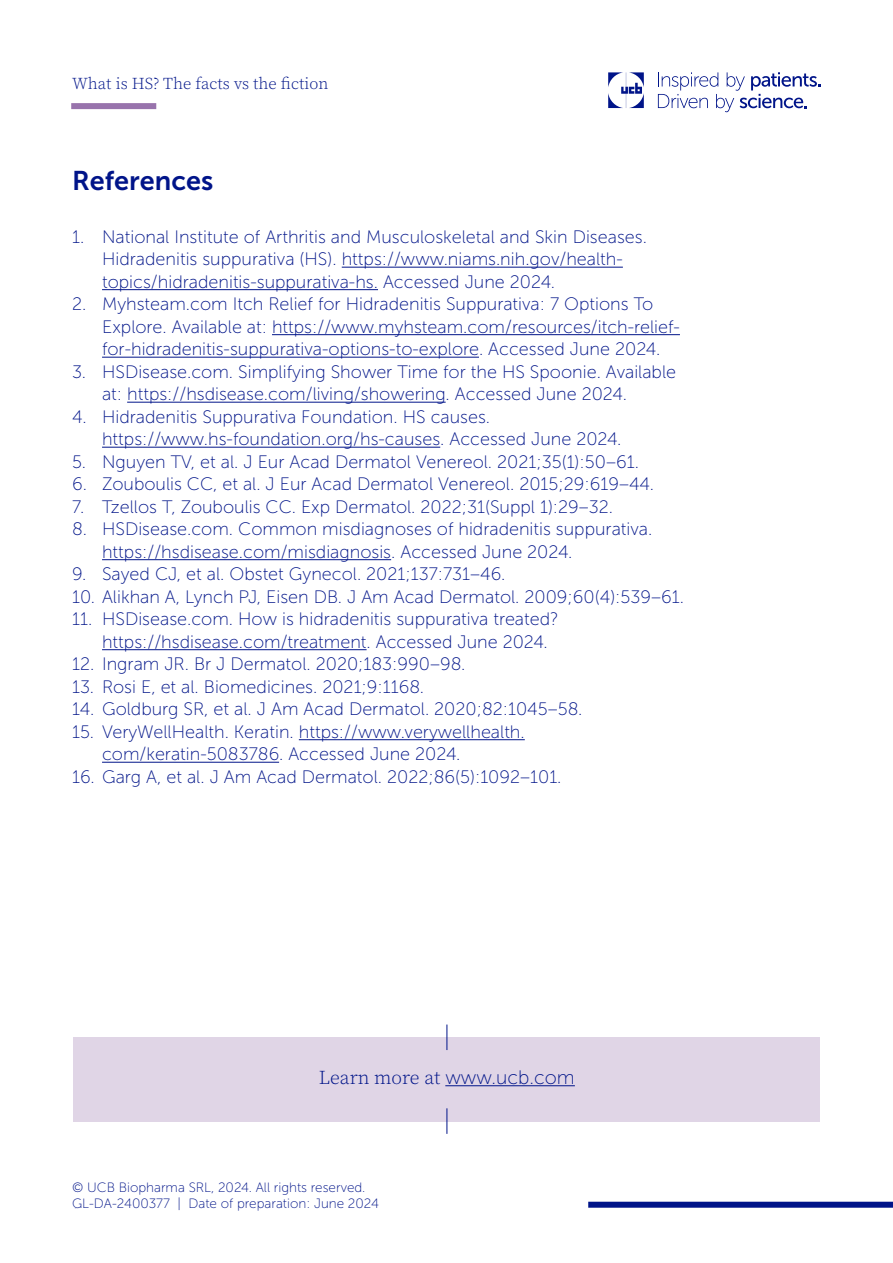
<style>
.page{position:relative;width:893px;height:1263px;background:#fff}
.page>*{position:absolute;margin:0;border:0;box-sizing:border-box;transform-origin:0 0}
.t1{font:27px "Museo Sans 700";color:#001489}
.t2{font:19.5px "Source Serif Variable";color:#001489}
.t3{font:18px/22.5px "Museo Sans 100";color:#001489}
.t4{font:16.5px "Source Serif Variable";color:#001489}
.t5{font:15px "Museo Sans 300";color:#001489}
.t6{font:13.5px/16.2px "Museo Sans 100";color:#001489}
.s1{font-family:"Museo Sans 100"}
</style>
<div class="page">
<div style="left:74px;top:103px;width:79px;height:6px;background:#9873ac"></div>
<div style="left:591px;top:1202px;width:299px;height:6px;background:#001489"></div>
<svg style="left:658px;top:72px;width:163px;height:40px"></svg>
<svg style="left:608px;top:72px;width:36px;height:36px"></svg>
<hr style="left:342px;top:267px;width:281px;height:1px;background:#001489">
<hr style="left:102px;top:289px;width:276px;height:1px;background:#001489">
<hr style="left:272px;top:334px;width:408px;height:1px;background:#001489">
<hr style="left:102px;top:357px;width:377px;height:1px;background:#001489">
<hr style="left:127px;top:402px;width:319px;height:1px;background:#001489">
<hr style="left:102px;top:447px;width:338px;height:1px;background:#001489">
<hr style="left:102px;top:559px;width:289px;height:1px;background:#001489">
<hr style="left:102px;top:649px;width:265px;height:1px;background:#001489">
<hr style="left:299px;top:739px;width:226px;height:1px;background:#001489">
<hr style="left:102px;top:762px;width:177px;height:1px;background:#001489">
<div style="left:74px;top:1037px;width:746px;height:84px;background:#e0d5e6"></div>
<hr style="left:445px;top:1085px;width:130px;height:1px;background:#001489">
<svg style="left:447px;top:1024px;width:1px;height:26px"></svg>
<svg style="left:447px;top:1108px;width:1px;height:26px"></svg>
<p class="t4" style="left:72px;top:73px;width:258px">What is HS? The facts vs the fiction</p>
<h1 class="t1" style="left:72px;top:166px;width:142px">References</h1>
<p class="t3" style="left:102px;top:226px;width:546px;text-indent:-30px">1. National Institute of Arthritis and Musculoskeletal and Skin Diseases.<br>Hidradenitis suppurativa (HS). https://www.niams.nih.gov/health&shy;topics/hidradenitis-suppurativa-hs. Accessed June 2024.</p>
<p class="t3" style="left:102px;top:293px;width:579px;text-indent:-30px">2. Myhsteam.com Itch Relief for Hidradenitis Suppurativa: 7 Options To<br>Explore. Available at: https://www.myhsteam.com/resources/itch-relief&shy;for-hidradenitis-suppurativa-options-to-explore. Accessed June 2024.</p>
<p class="t3" style="left:102px;top:361px;width:576px;text-indent:-30px">3. HSDisease.com. Simplifying Shower Time for the HS Spoonie. Available at: https://hsdisease.com/living/showering. Accessed June 2024.</p>
<p class="t3" style="left:102px;top:406px;width:521px;text-indent:-30px">4. Hidradenitis Suppurativa Foundation. HS causes. https://www.hs-foundation.org/hs-causes. Accessed June 2024.</p>
<p class="t3" style="left:72px;top:451px;width:568px">5. Nguyen TV, et al. J Eur Acad Dermatol Venereol. 2021;35(1):50–61.</p>
<p class="t3" style="left:72px;top:473px;width:583px">6. Zouboulis CC, et al. J Eur Acad Dermatol Venereol. 2015;29:619–44.</p>
<p class="t3" style="left:72px;top:496px;width:542px">7. Tzellos T, Zouboulis CC. Exp Dermatol. 2022;31(Suppl 1):29–32.</p>
<p class="t3" style="left:102px;top:518px;width:552px;text-indent:-30px">8. HSDisease.com. Common misdiagnoses of hidradenitis suppurativa. https://hsdisease.com/misdiagnosis. Accessed June 2024.</p>
<p class="t3" style="left:72px;top:563px;width:435px">9. Sayed CJ, et al. Obstet Gynecol. 2021;137:731–46.</p>
<p class="t3" style="left:72px;top:586px;width:613px">10. Alikhan A, Lynch PJ, Eisen DB. J Am Acad Dermatol. 2009;60(4):539–61.</p>
<p class="t3" style="left:102px;top:608px;width:458px;text-indent:-30px">11. HSDisease.com. How is hidradenitis suppurativa treated? https://hsdisease.com/treatment. Accessed June 2024.</p>
<p class="t3" style="left:72px;top:653px;width:395px">12. Ingram JR. Br J Dermatol. 2020;183:990–98.</p>
<p class="t3" style="left:72px;top:676px;width:353px">13. Rosi E, et al. Biomedicines. 2021;9:1168.</p>
<p class="t3" style="left:72px;top:698px;width:512px">14. Goldburg SR, et al. J Am Acad Dermatol. 2020;82:1045–58.</p>
<p class="t3" style="left:102px;top:721px;width:424px;text-indent:-30px">15. VeryWellHealth. Keratin. https://www.verywellhealth. com/keratin-5083786. Accessed June 2024.</p>
<p class="t3" style="left:72px;top:766px;width:491px">16. Garg A, et al. J Am Acad Dermatol. 2022;86(5):1092–101.</p>
<p class="t2" style="left:319px;top:1064px;width:257px">Learn more at <span class="s1">www.ucb.com</span></p>
<p class="t6" style="left:72px;top:1179px;width:309px">© UCB Biopharma SRL, 2024. All rights reserved.<br>GL-DA-2400377 | Date of preparation: June 2024</p>
<p class="t5" style="left:72px;top:1194px;width:10px">5</p>
</div>
